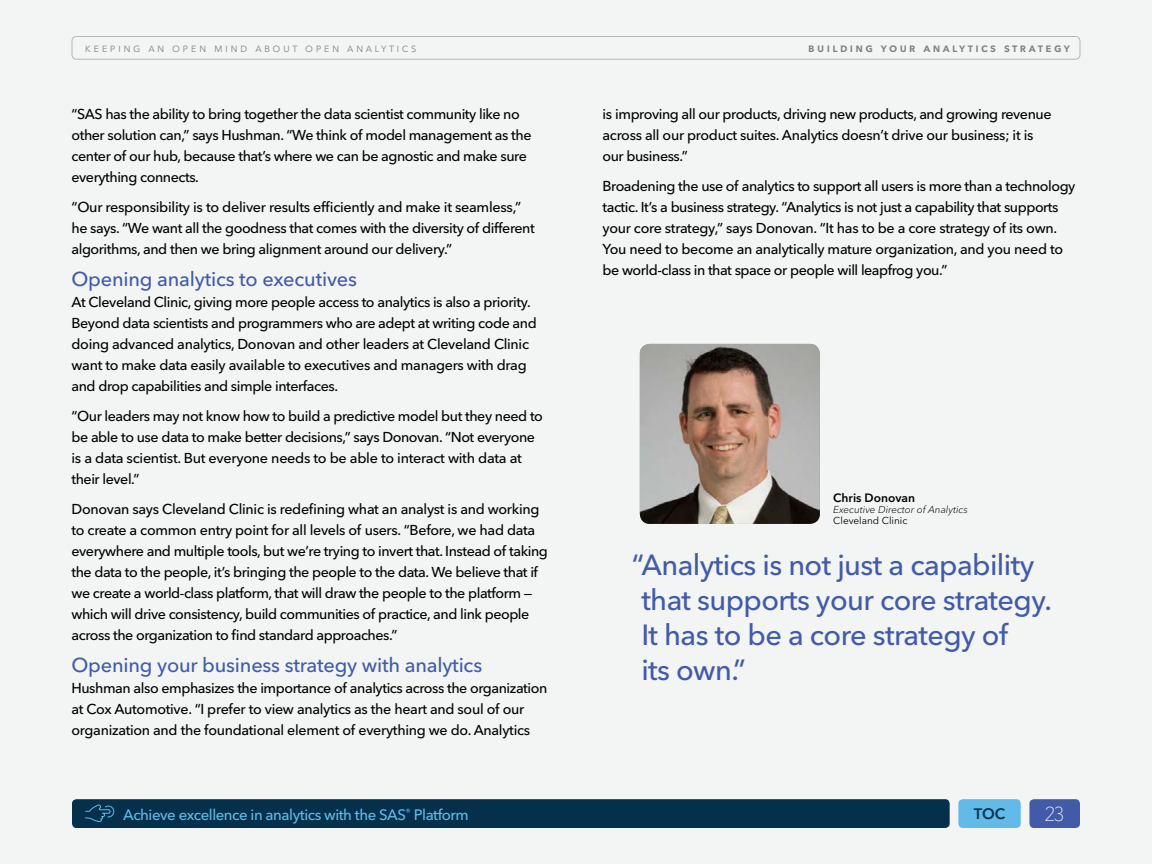
<style>
.page{position:relative;width:1152px;height:864px;background:#f3f4f4}
.page>*{position:absolute;margin:0;border:0;box-sizing:border-box;transform-origin:0 0}
.t1{font:500 29px/35px "Avenir Next W1 G";letter-spacing:-.02em;color:#415ba9}
.t2{font:500 20px "Avenir Next W1 G";letter-spacing:-.01em;color:#415ba9}
.t3{font:100 20px "Avenir Next W1 G";color:#fff}
.t4{font:500 15px "Avenir Next W1 G";letter-spacing:-.03em;color:#62bae9}
.t5{font:600 15px "Avenir Next W1 G";color:#04304b}
.t6{font:500 14.2px/21px "Avenir Next W1 G";letter-spacing:-.03em;color:#000}
.t7{font:300 12px "Avenir Next W1 G";letter-spacing:.2em;color:#828181}
.t8{font:600 12px "Avenir Next W1 G";letter-spacing:.2em;color:#828181}
.t9{font:600 12px "Avenir Next W1 G";color:#000}
.t10{font:italic 300 10px "Avenir Next W1 G";color:#000}
.t11{font:10px "Avenir Next W1 G";color:#000}
</style>
<div class="page">
<img style="left:640px;top:344px;width:180px;height:180px">
<div style="left:72px;top:36px;width:1008px;height:24px;border:1px solid #b8b5b5;border-radius:4px"></div>
<div style="left:1029px;top:799px;width:51px;height:29px;background:#415ba9;border-radius:4px"></div>
<div style="left:958px;top:799px;width:63px;height:29px;background:#62bae9;border-radius:4px"></div>
<div style="left:72px;top:799px;width:878px;height:29px;background:#04304b;border-radius:4px"></div>
<svg style="left:85px;top:804px;width:30px;height:18px"></svg>
<p class="t7" style="left:85px;top:40px;width:333px">keeping an open mind about open analytics</p>
<p class="t8" style="left:808px;top:40px;width:263px">building your analytics strategy</p>
<p class="t6" style="left:72px;top:103px;width:462px">“SAS has the ability to bring together the data scientist community like no other solution can,” says Hushman. “We think of model management as the center of our hub, because that’s where we can be agnostic and make sure everything connects.</p>
<p class="t6" style="left:72px;top:196px;width:465px">“Our responsibility is to deliver results efficiently and make it seamless,” he says. “We want all the goodness that comes with the diversity of different algorithms, and then we bring alignment around our delivery.”</p>
<h2 class="t2" style="left:72px;top:267px;width:287px">Opening analytics to executives</h2>
<p class="t6" style="left:72px;top:291px;width:467px">At Cleveland Clinic, giving more people access to analytics is also a priority.<br>Beyond data scientists and programmers who are adept at writing code and doing advanced analytics, Donovan and other leaders at Cleveland Clinic want to make data easily available to executives and managers with drag and drop capabilities and simple interfaces.</p>
<p class="t6" style="left:72px;top:405px;width:473px">“Our leaders may not know how to build a predictive model but they need to be able to use data to make better decisions,” says Donovan. “Not everyone is a data scientist. But everyone needs to be able to interact with data at their level.”</p>
<p class="t6" style="left:72px;top:498px;width:478px">Donovan says Cleveland Clinic is redefining what an analyst is and working to create a common entry point for all levels of users. “Before, we had data everywhere and multiple tools, but we’re trying to invert that. Instead of taking the data to the people, it’s bringing the people to the data. We believe that if we create a world-class platform, that will draw the people to the platform — which will drive consistency, build communities of practice, and link people across the organization to find standard approaches.”</p>
<h2 class="t2" style="left:72px;top:653px;width:412px">Opening your business strategy with analytics</h2>
<p class="t6" style="left:72px;top:677px;width:477px">Hushman also emphasizes the importance of analytics across the organization at Cox Automotive. “I prefer to view analytics as the heart and soul of our organization and the foundational element of everything we do. Analytics</p>
<p class="t6" style="left:602px;top:104px;width:451px">is improving all our products, driving new products, and growing revenue across all our product suites. Analytics doesn’t drive our business; it is our business.”</p>
<p class="t6" style="left:602px;top:176px;width:474px">Broadening the use of analytics to support all users is more than a technology tactic. It’s a business strategy. “Analytics is not just a capability that supports your core strategy,” says Donovan. “It has to be a core strategy of its own.<br>You need to become an analytically mature organization, and you need to be world-class in that space or people will leapfrog you.”</p>
<p class="t9" style="left:833px;top:490px;width:83px">Chris Donovan</p>
<p class="t10" style="left:833px;top:503px;width:136px">Executive Director of Analytics</p>
<p class="t11" style="left:833px;top:514px;width:76px">Cleveland Clinic</p>
<h1 class="t1" style="left:641px;top:547px;width:412px;text-indent:-10px">“Analytics is not just a capability that supports your core strategy.<br>It has to be a core strategy of<br>its own.”</h1>
<p class="t4" style="left:123px;top:805px;width:347px">Achieve excellence in analytics with the SAS<sup>®</sup> Platform</p>
<p class="t5" style="left:974px;top:805px;width:33px">TOC</p>
<h2 class="t3" style="left:1045px;top:802px;width:22px">23</h2>
</div>
